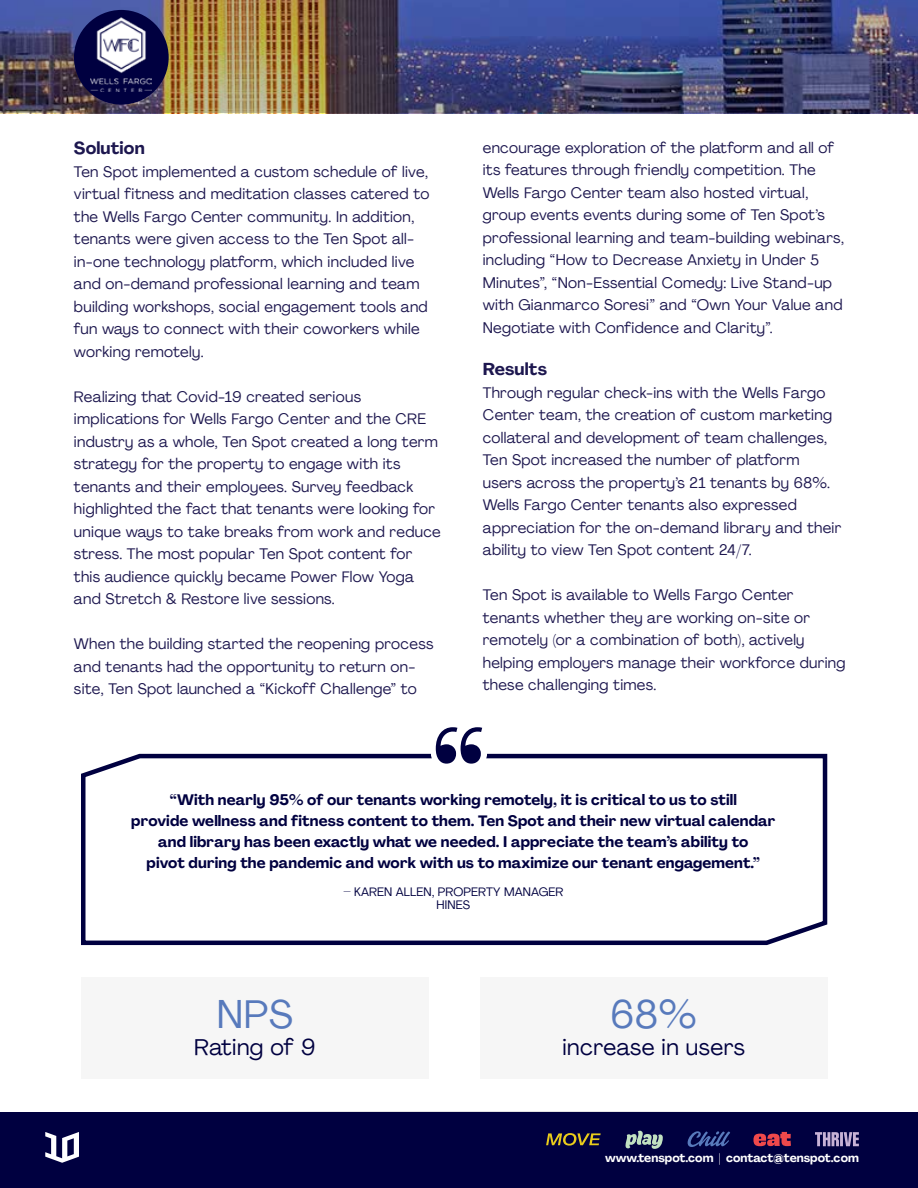
<style>
.page{position:relative;width:918px;height:1188px;background:#fff}
.page>*{position:absolute;margin:0;border:0;box-sizing:border-box;transform-origin:0 0}
.t1{font:39px "Agrandir";color:#587abc}
.t2{font:22.5px "Agrandir";letter-spacing:.02em;color:#000040}
.t3{font:700 17.25px "Agrandir";letter-spacing:.01em;color:#1d174f}
.t4{font:15px/22.5px "Agrandir";letter-spacing:.02em;color:#1d174f}
.t5{font:700 15px/21px "Agrandir";letter-spacing:.01em;color:#000040;text-align:center}
.t6{font:700 12px "Agrandir";color:#fff}
.t7{font:12px/13.5px "Agrandir";letter-spacing:.01em;color:#000040;text-align:center}
</style>
<div class="page">
<div style="left:0;top:1112px;width:918px;height:76px;background:#000040"></div>
<svg style="left:45px;top:1132px;width:34px;height:31px"></svg>
<svg style="left:753px;top:1132px;width:38px;height:14px"></svg>
<svg style="left:546px;top:1133px;width:55px;height:13px"></svg>
<svg style="left:815px;top:1132px;width:44px;height:14px"></svg>
<svg style="left:688px;top:1131px;width:42px;height:16px"></svg>
<svg style="left:626px;top:1131px;width:37px;height:18px"></svg>
<img style="left:0;top:0;width:918px;height:113px">
<svg style="left:81px;top:753px;width:747px;height:193px"></svg>
<div style="left:431px;top:730px;width:56px;height:46px;background:#fff;border-radius:50%"></div>
<svg style="left:436px;top:727px;width:46px;height:37px"></svg>
<div style="left:480px;top:977px;width:347px;height:102px;background:#f6f6f6"></div>
<div style="left:81px;top:977px;width:347px;height:102px;background:#f6f6f6"></div>
<div style="left:74px;top:10px;width:95px;height:95px;background:#000040;border-radius:50%"></div>
<img style="left:91px;top:18px;width:61px;height:73px">
<p class="t3" style="left:74px;top:138px;width:72px">Solution</p>
<p class="t4" style="left:74px;top:160px;width:357px">Ten Spot implemented a custom schedule of live, virtual fitness and meditation classes catered to the Wells Fargo Center community. In addition, tenants were given access to the Ten Spot all&shy;in-one technology platform, which included live and on-demand professional learning and team building workshops, social engagement tools and fun ways to connect with their coworkers while working remotely.</p>
<p class="t4" style="left:74px;top:385px;width:368px">Realizing that Covid-19 created serious implications for Wells Fargo Center and the CRE industry as a whole, Ten Spot created a long term strategy for the property to engage with its tenants and their employees. Survey feedback highlighted the fact that tenants were looking for unique ways to take breaks from work and reduce stress. The most popular Ten Spot content for this audience quickly became Power Flow Yoga and Stretch &amp; Restore live sessions.</p>
<p class="t4" style="left:74px;top:633px;width:361px">When the building started the reopening process and tenants had the opportunity to return on&shy;site, Ten Spot launched a “Kickoff Challenge” to</p>
<p class="t4" style="left:483px;top:136px;width:363px">encourage exploration of the platform and all of its features through friendly competition. The Wells Fargo Center team also hosted virtual, group events events during some of Ten Spot’s professional learning and team-building webinars, including “How to Decrease Anxiety in Under 5<br>Minutes”, “Non-Essential Comedy: Live Stand-up with Gianmarco Soresi” and “Own Your Value and Negotiate with Confidence and Clarity”.</p>
<p class="t3" style="left:483px;top:359px;width:66px">Results</p>
<p class="t4" style="left:483px;top:381px;width:360px">Through regular check-ins with the Wells Fargo Center team, the creation of custom marketing collateral and development of team challenges, Ten Spot increased the number of platform users across the property’s 21 tenants by 68%.<br>Wells Fargo Center tenants also expressed appreciation for the on-demand library and their ability to view Ten Spot content 24/7.</p>
<p class="t4" style="left:483px;top:584px;width:364px">Ten Spot is available to Wells Fargo Center tenants whether they are working on-site or remotely (or a combination of both), actively helping employers manage their workforce during these challenging times.</p>
<p class="t5" style="left:131px;top:789px;width:646px">“With nearly 95% of our tenants working remotely, it is critical to us to still<br>provide wellness and fitness content to them. Ten Spot and their new virtual calendar and library has been exactly what we needed. I appreciate the team’s ability to<br>pivot during the pandemic and work with us to maximize our tenant engagement.”</p>
<p class="t7" style="left:343px;top:885px;width:222px">– KAREN ALLEN, PROPERTY MANAGER<br>HINES</p>
<h1 class="t1" style="left:217px;top:990px;width:78px">NPS</h1>
<h2 class="t2" style="left:194px;top:1033px;width:123px">Rating of 9</h2>
<h1 class="t1" style="left:611px;top:990px;width:87px">68%</h1>
<h2 class="t2" style="left:562px;top:1033px;width:184px">increase in users</h2>
<p class="t6" style="left:605px;top:1150px;width:255px">www.tenspot.com | contact@tenspot.com</p>
</div>
